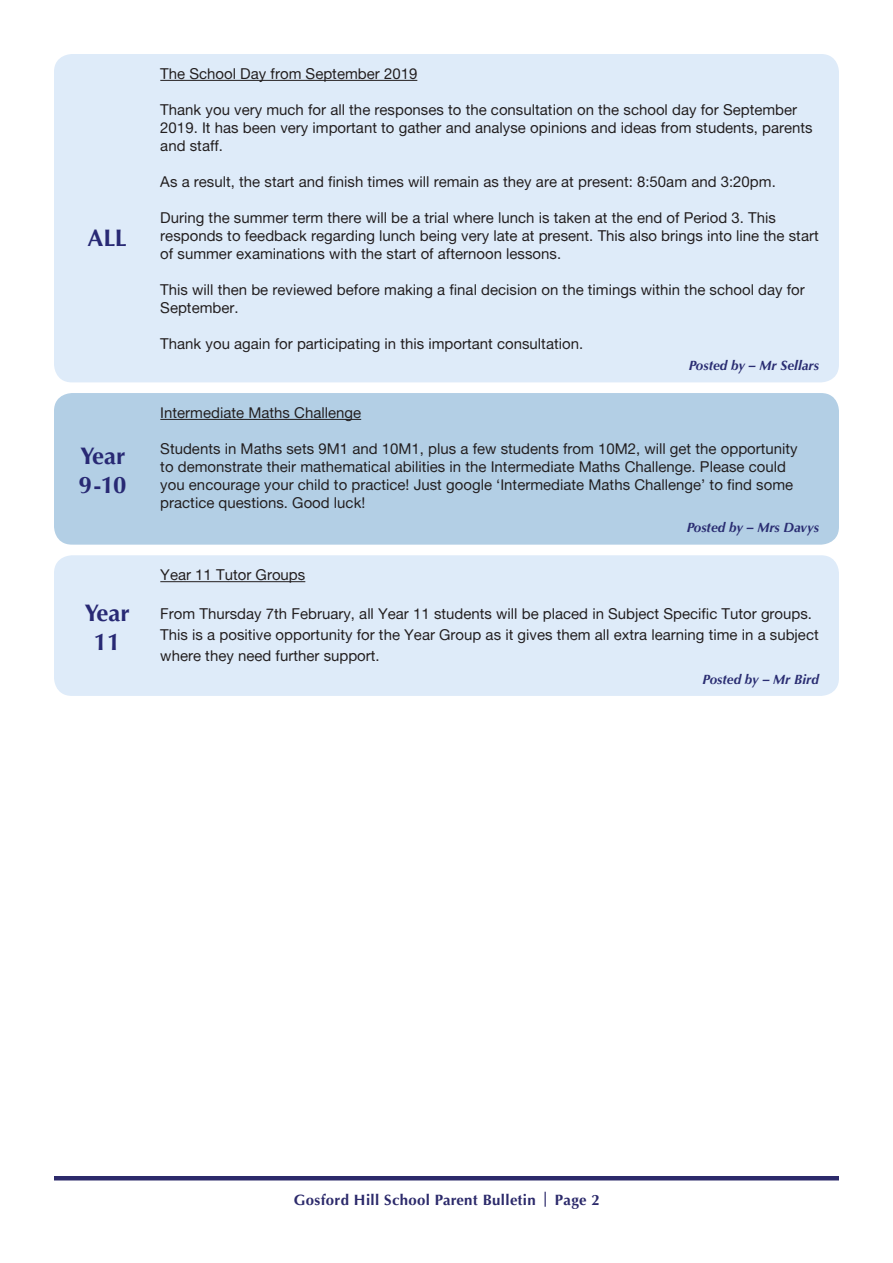
<style>
.page{position:relative;width:893px;height:1263px;background:#fff}
.page>*{position:absolute;margin:0;border:0;box-sizing:border-box;transform-origin:0 0}
.t1{font:700 24px "Optima";letter-spacing:-.005em;color:#282974}
.t2{font:15px/18px "Alte Haas Grotesk";color:#231f20}
.t3{font:700 15px "Optima";letter-spacing:.025em;color:#2c2a6b}
.t4{font:italic 700 13.5px "Optima";color:#2a2d72}
</style>
<div class="page">
<hr style="left:54px;top:1176px;width:785px;height:4px;background:#2c2a6b">
<div style="left:54px;top:393px;width:785px;height:152px;background:#b3cfe5;border-radius:18px"></div>
<div style="left:54px;top:54px;width:785px;height:328px;background:#deebf9;border-radius:18px"></div>
<hr style="left:160px;top:419px;width:201px;height:1px;background:#231f20">
<hr style="left:160px;top:80px;width:257px;height:1px;background:#231f20">
<div style="left:54px;top:555px;width:785px;height:141px;background:#deebf9;border-radius:18px"></div>
<hr style="left:160px;top:581px;width:145px;height:1px;background:#231f20">
<p class="t1" style="left:88px;top:224px;width:41px">ALL</p>
<p class="t1" style="left:80px;top:442px;width:47px">Year</p>
<p class="t1" style="left:79px;top:471px;width:49px">9-10</p>
<p class="t1" style="left:84px;top:599px;width:47px">Year</p>
<p class="t1" style="left:94px;top:628px;width:28px">11</p>
<p class="t2" style="left:160px;top:64px;width:259px">The School Day from September 2019</p>
<p class="t2" style="left:160px;top:100px;width:654px">Thank you very much for all the responses to the consultation on the school day for September<br>2019. It has been very important to gather and analyse opinions and ideas from students, parents and staff.</p>
<p class="t2" style="left:160px;top:172px;width:617px">As a result, the start and finish times will remain as they are at present: 8:50am and 3:20pm.</p>
<p class="t2" style="left:160px;top:208px;width:660px">During the summer term there will be a trial where lunch is taken at the end of Period 3. This responds to feedback regarding lunch being very late at present. This also brings into line the start of summer examinations with the start of afternoon lessons.</p>
<p class="t2" style="left:160px;top:280px;width:646px">This will then be reviewed before making a final decision on the timings within the school day for<br>September.</p>
<p class="t2" style="left:160px;top:334px;width:424px">Thank you again for participating in this important consultation.</p>
<p class="t4" style="left:689px;top:358px;width:132px">Posted by – Mr Sellars</p>
<p class="t2" style="left:160px;top:403px;width:202px">Intermediate Maths Challenge</p>
<p class="t2" style="left:160px;top:439px;width:639px">Students in Maths sets 9M1 and 10M1, plus a few students from 10M2, will get the opportunity to demonstrate their mathematical abilities in the Intermediate Maths Challenge. Please could you encourage your child to practice! Just google ‘Intermediate Maths Challenge’ to find some practice questions. Good luck!</p>
<p class="t4" style="left:687px;top:520px;width:134px">Posted by – Mrs Davys</p>
<p class="t2" style="left:160px;top:566px;width:147px">Year 11 Tutor Groups</p>
<p class="t2" style="left:160px;top:603px;width:660px;line-height:21px">From Thursday 7th February, all Year 11 students will be placed in Subject Specific Tutor groups.<br>This is a positive opportunity for the Year Group as it gives them all extra learning time in a subject where they need further support.</p>
<p class="t4" style="left:702px;top:671px;width:118px">Posted by – Mr Bird</p>
<p class="t3" style="left:294px;top:1191px;width:308px">Gosford Hill School Parent Bulletin | Page 2</p>
</div>
